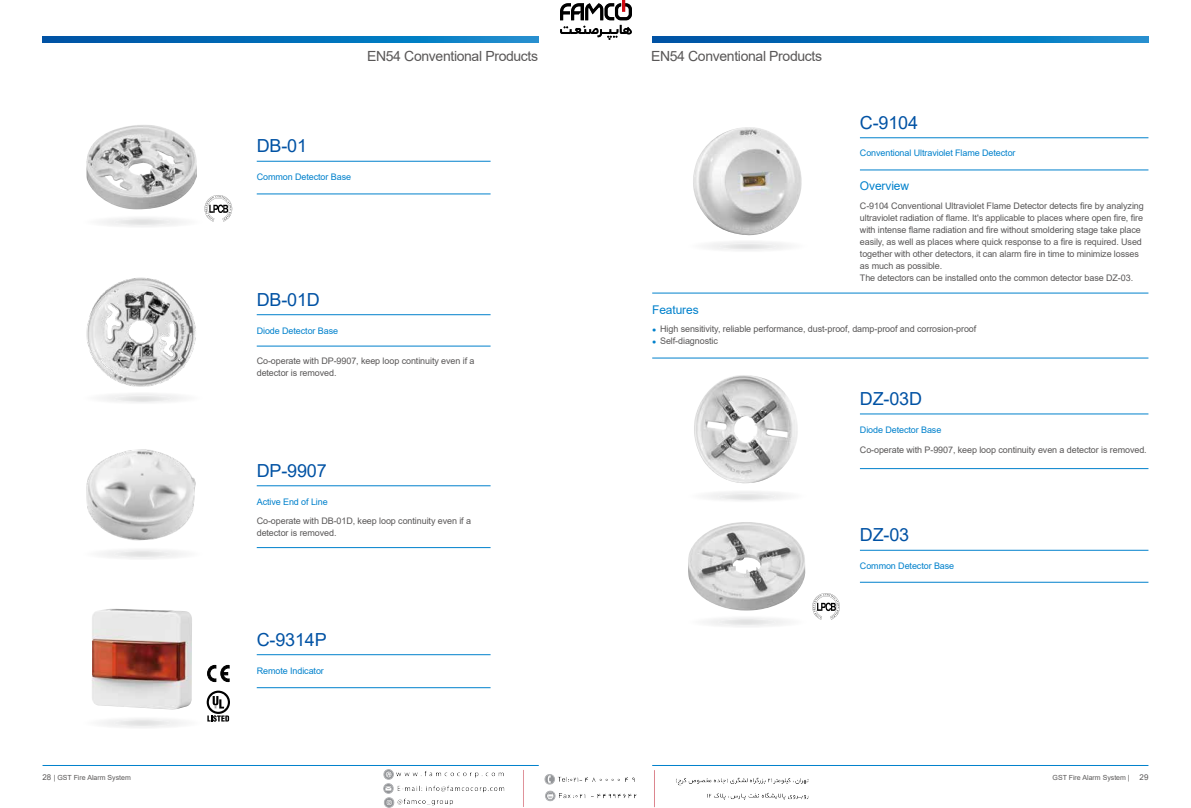
<style>
.page{position:relative;width:1191px;height:808px;background:#fff}
.page>*{position:absolute;margin:0;border:0;box-sizing:border-box;transform-origin:0 0}
.t1{font:18px "Arial";letter-spacing:-.01em;color:#0052a4}
.t2{font:14px "Arial";letter-spacing:-.025em;color:#595757}
.t3{font:12px "Arial";letter-spacing:-.01em;color:#0081cc}
.t4{font:9px/12px "Arial";letter-spacing:-.01em;color:#595757}
.t5{font:9px "Arial";letter-spacing:-.01em;color:#0081cc}
.t6{font:7px "Arial";color:#595757}
.s1{font-size:7px;color:#0081cc}
.s2{font-size:8px}
</style>
<div class="page">
<svg style="left:43px;top:37px;width:496px;height:6px;background:#056fb9"></svg>
<svg style="left:652px;top:37px;width:496px;height:6px;background:#056fb9"></svg>
<hr style="left:43px;top:765px;width:496px;height:1px;background:#0081cc">
<hr style="left:652px;top:765px;width:496px;height:1px;background:#0081cc">
<img style="left:86px;top:277px;width:110px;height:110px">
<hr style="left:257px;top:314px;width:233px;height:1px;background:#0081cc">
<hr style="left:257px;top:346px;width:233px;height:1px;background:#0081cc">
<hr style="left:257px;top:485px;width:233px;height:1px;background:#0081cc">
<img style="left:86px;top:449px;width:110px;height:92px">
<hr style="left:257px;top:547px;width:233px;height:1px;background:#0081cc">
<img style="left:92px;top:609px;width:100px;height:101px">
<hr style="left:257px;top:654px;width:233px;height:1px;background:#0081cc">
<hr style="left:257px;top:687px;width:233px;height:1px;background:#0081cc">
<svg style="left:207px;top:665px;width:22px;height:17px"></svg>
<svg style="left:207px;top:691px;width:23px;height:31px"></svg>
<img style="left:86px;top:125px;width:111px;height:85px">
<hr style="left:257px;top:161px;width:233px;height:1px;background:#0081cc">
<hr style="left:257px;top:194px;width:233px;height:1px;background:#0081cc">
<svg style="left:204px;top:195px;width:28px;height:27px"></svg>
<hr style="left:860px;top:170px;width:288px;height:1px;background:#0081cc">
<hr style="left:860px;top:137px;width:288px;height:1px;background:#0081cc">
<img style="left:693px;top:127px;width:109px;height:109px">
<hr style="left:652px;top:358px;width:496px;height:1px;background:#0081cc">
<hr style="left:652px;top:293px;width:496px;height:1px;background:#0081cc">
<hr style="left:860px;top:414px;width:288px;height:1px;background:#0081cc">
<hr style="left:860px;top:468px;width:288px;height:1px;background:#0081cc">
<hr style="left:860px;top:550px;width:288px;height:1px;background:#0081cc">
<hr style="left:860px;top:582px;width:288px;height:1px;background:#0081cc">
<img style="left:688px;top:522px;width:117px;height:89px">
<img style="left:694px;top:375px;width:104px;height:109px">
<svg style="left:812px;top:593px;width:28px;height:27px"></svg>
<img style="left:560px;top:0;width:71px;height:40px">
<img style="left:383px;top:770px;width:425px;height:38px">
<h2 class="t2" style="left:367px;top:47px;width:172px">EN54 Conventional Products</h2>
<h2 class="t2" style="left:651px;top:47px;width:172px">EN54 Conventional Products</h2>
<h1 class="t1" style="left:257px;top:134px;width:52px">DB-01</h1>
<p class="t5" style="left:257px;top:171px;width:96px">Common Detector Base</p>
<h1 class="t1" style="left:257px;top:287px;width:65px">DB-01D</h1>
<p class="t5" style="left:257px;top:325px;width:83px">Diode Detector Base</p>
<h1 class="t1" style="left:860px;top:110px;width:60px">C-9104</h1>
<p class="t5" style="left:860px;top:147px;width:157px">Conventional Ultraviolet Flame Detector</p>
<h3 class="t3" style="left:860px;top:178px;width:51px">Overview</h3>
<p class="t4" style="left:860px;top:200px;width:285px">C-9104 Conventional Ultraviolet Flame Detector detects fire by analyzing ultraviolet radiation of flame. It's applicable to places where open fire, fire with intense flame radiation and fire without smoldering stage take place easily, as well as places where quick response to a fire is required. Used together with other detectors, it can alarm fire in time to minimize losses as much as possible.<br>The detectors can be installed onto the common detector base DZ-03.</p>
<h3 class="t3" style="left:652px;top:302px;width:48px">Features</h3>
<p class="t4" style="left:652px;top:323px;width:326px"><span class="s1">●</span> High sensitivity, reliable performance, dust-proof, damp-proof and corrosion-proof</p>
<p class="t4" style="left:652px;top:335px;width:67px"><span class="s1">●</span> Self-diagnostic</p>
<p class="t4" style="left:257px;top:355px;width:219px">Co-operate with DP-9907, keep loop continuity even if a detector is removed.</p>
<h1 class="t1" style="left:257px;top:458px;width:71px">DP-9907</h1>
<p class="t5" style="left:257px;top:496px;width:73px">Active End of Line</p>
<p class="t4" style="left:257px;top:514px;width:216px">Co-operate with DB-01D, keep loop continuity even if a detector is removed.</p>
<h1 class="t1" style="left:257px;top:627px;width:71px">C-9314P</h1>
<p class="t5" style="left:257px;top:664px;width:69px">Remote Indicator</p>
<h1 class="t1" style="left:860px;top:386px;width:64px">DZ-03D</h1>
<p class="t5" style="left:860px;top:424px;width:83px">Diode Detector Base</p>
<p class="t4" style="left:860px;top:443px;width:288px">Co-operate with P-9907, keep loop continuity even a detector is removed.</p>
<h1 class="t1" style="left:860px;top:523px;width:51px">DZ-03</h1>
<p class="t5" style="left:860px;top:560px;width:96px">Common Detector Base</p>
<p class="t6" style="left:43px;top:772px;width:90px"><span class="s2">28</span> | GST Fire Alarm System</p>
<p class="t6" style="left:1052px;top:772px;width:97px">GST Fire Alarm System | <span class="s2">29</span></p>
</div>
